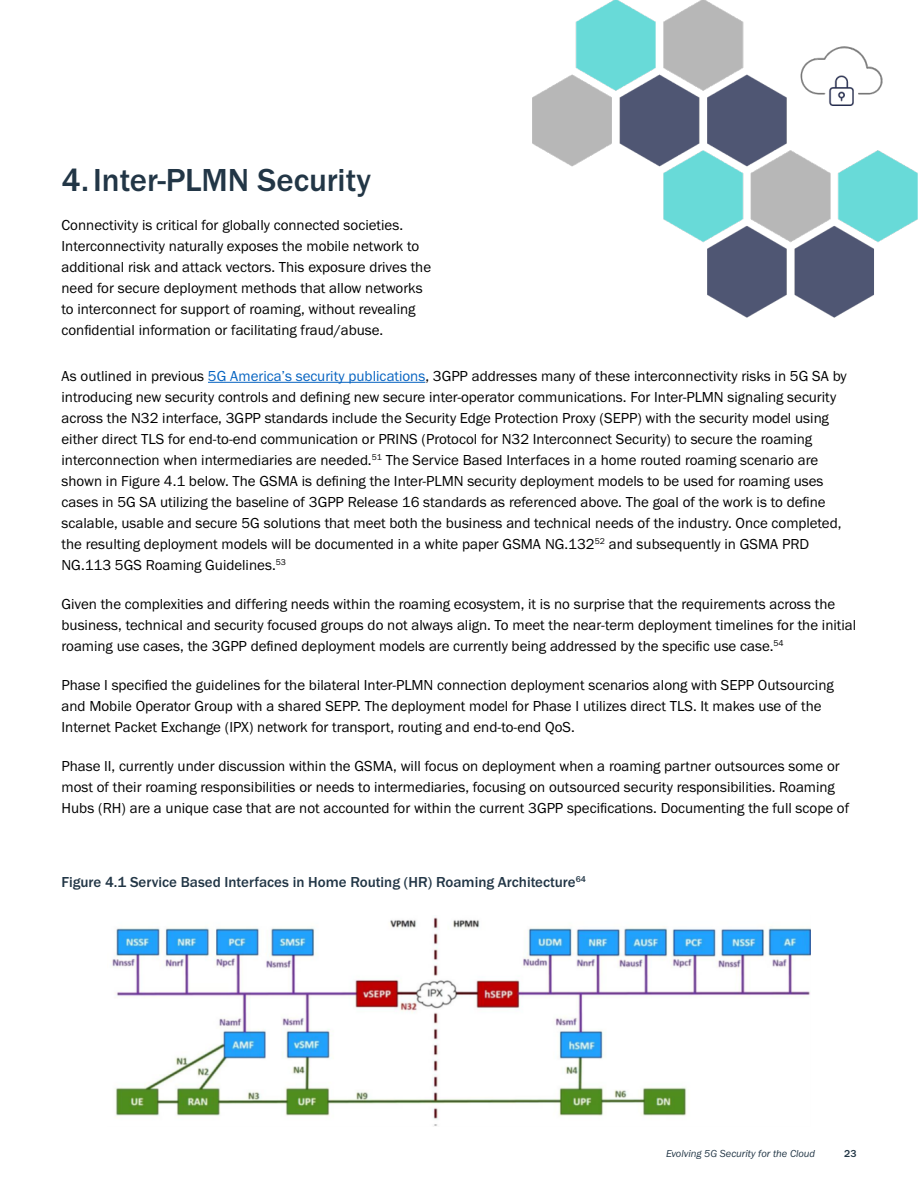
<style>
.page{position:relative;width:918px;height:1188px;background:#fff}
.page>*{position:absolute;margin:0;border:0;box-sizing:border-box;transform-origin:0 0}
.t1{font:500 33px "Franklin Gothic URW";color:#223646}
.t2{font:15px/21px "Franklin Gothic URW Boo";color:#000}
.t3{font:500 15px "Franklin Gothic URW";color:#223646}
.t4{font:10.5px "Franklin Gothic URW Boo Ita";color:#223646}
.t5{font:500 10.5px "Franklin Gothic URW";color:#223646}
.s1{color:#0563c1}
</style>
<div class="page">
<img style="left:208px;top:0;width:710px;height:956px">
<hr style="left:208px;top:382px;width:217px;height:1px;background:#0563c1">
<img style="left:112px;top:916px;width:698px;height:210px">
<h1 class="t1" style="left:62px;top:160px;width:311px">4.Inter-PLMN Security</h1>
<p class="t2" style="left:62px;top:214px;width:371px">Connectivity is critical for globally connected societies.<br>Interconnectivity naturally exposes the mobile network to additional risk and attack vectors. This exposure drives the need for secure deployment methods that allow networks to interconnect for support of roaming, without revealing confidential information or facilitating fraud/abuse.</p>
<p class="t2" style="left:61px;top:365px;width:787px">As outlined in previous <span class="s1">5G America’s security publications</span>, 3GPP addresses many of these interconnectivity risks in 5G SA by introducing new security controls and defining new secure inter-operator communications. For Inter-PLMN signaling security across the N32 interface, 3GPP standards include the Security Edge Protection Proxy (SEPP) with the security model using either direct TLS for end-to-end communication or PRINS (Protocol for N32 Interconnect Security) to secure the roaming interconnection when intermediaries are needed.<sup>51</sup> The Service Based Interfaces in a home routed roaming scenario are shown in Figure 4.1 below. The GSMA is defining the Inter-PLMN security deployment models to be used for roaming uses cases in 5G SA utilizing the baseline of 3GPP Release 16 standards as referenced above. The goal of the work is to define scalable, usable and secure 5G solutions that meet both the business and technical needs of the industry. Once completed, the resulting deployment models will be documented in a white paper GSMA NG.132<sup>52</sup> and subsequently in GSMA PRD NG.113 5GS Roaming Guidelines.<sup>53</sup></p>
<p class="t2" style="left:62px;top:593px;width:796px">Given the complexities and differing needs within the roaming ecosystem, it is no surprise that the requirements across the business, technical and security focused groups do not always align. To meet the near-term deployment timelines for the initial roaming use cases, the 3GPP defined deployment models are currently being addressed by the specific use case.<sup>54</sup></p>
<p class="t2" style="left:62px;top:674px;width:774px">Phase I specified the guidelines for the bilateral Inter-PLMN connection deployment scenarios along with SEPP Outsourcing and Mobile Operator Group with a shared SEPP. The deployment model for Phase I utilizes direct TLS. It makes use of the<br>Internet Packet Exchange (IPX) network for transport, routing and end-to-end QoS.</p>
<p class="t2" style="left:62px;top:755px;width:789px">Phase II, currently under discussion within the GSMA, will focus on deployment when a roaming partner outsources some or most of their roaming responsibilities or needs to intermediaries, focusing on outsourced security responsibilities. Roaming<br>Hubs (RH) are a unique case that are not accounted for within the current 3GPP specifications. Documenting the full scope of</p>
<p class="t3" style="left:62px;top:873px;width:526px">Figure 4.1 Service Based Interfaces in Home Routing (HR) Roaming Architecture<sup>64</sup></p>
<p class="t4" style="left:666px;top:1147px;width:151px">Evolving 5G Security for the Cloud</p>
<p class="t5" style="left:844px;top:1147px;width:14px">23</p>
</div>
